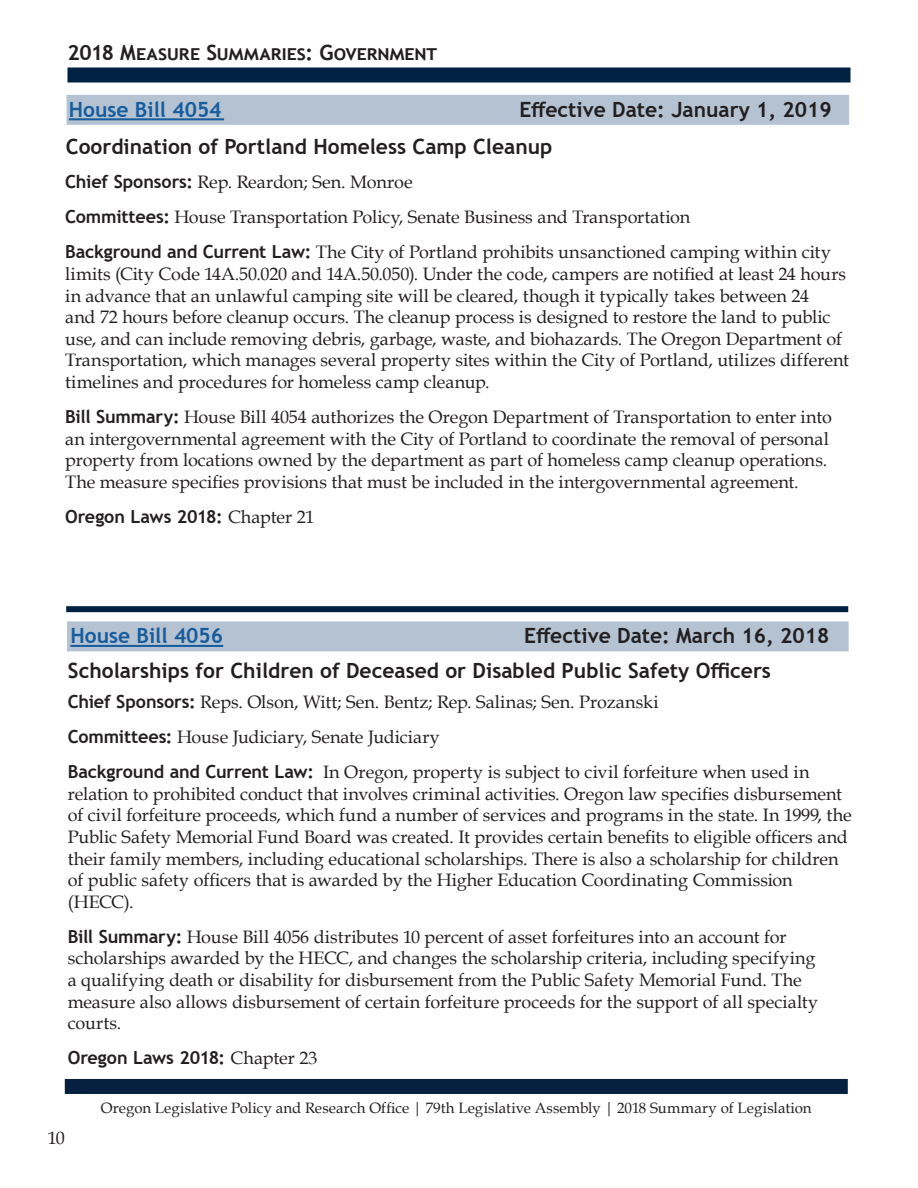
<style>
.page{position:relative;width:918px;height:1188px;background:#fff}
.page>*{position:absolute;margin:0;border:0;box-sizing:border-box;transform-origin:0 0}
.Bill_Title{font:700 21px "Trebuchet MS";color:#231f20}
.Committee_Name{font:700 21px "Trebuchet MS";color:#231f20}
.Bill_Title-2{font:700 21px "Trebuchet MS";color:#175d9e}
.t1{font:18px/21.6px "Book Antiqua";color:#231f20}
.t2{font:700 18px "Trebuchet MS";letter-spacing:-.005em;color:#231f20}
.t3{font:15px "Book Antiqua";letter-spacing:.005em;color:#231f20}
.s1{font-family:"Trebuchet MS";font-weight:700}
.s2{font-family:"Book Antiqua";font-weight:400}
</style>
<div class="page">
<div style="left:68px;top:68px;width:782px;height:14px;background:#002141"></div>
<div style="left:65px;top:1079px;width:783px;height:15px;background:#06213f"></div>
<div style="left:67px;top:95px;width:782px;height:30px;background:#b5c2d2"></div>
<hr style="left:69px;top:118px;width:155px;height:2px;background:#175d9e">
<div style="left:67px;top:621px;width:782px;height:30px;background:#b5c2d2"></div>
<hr style="left:70px;top:645px;width:153px;height:2px;background:#175d9e">
<div style="left:66px;top:606px;width:782px;height:6px;background:#002141"></div>
<p class="Committee_Name" style="left:68px;top:39px;width:369px">2018 Measure Summaries: Government</p>
<p class="Bill_Title-2" style="left:69px;top:96px;width:154px">House Bill 4054</p>
<p class="Bill_Title" style="left:519px;top:96px;width:314px">Effective Date: January 1, 2019</p>
<p class="Bill_Title" style="left:66px;top:133px;width:488px">Coordination of Portland Homeless Camp Cleanup</p>
<p class="t1" style="left:65px;top:171px;width:349px"><span class="s1">Chief Sponsors:</span> Rep. Reardon; Sen. Monroe</p>
<p class="t1" style="left:65px;top:206px;width:627px"><span class="s1">Committees:</span> House Transportation Policy, Senate Business and Transportation</p>
<p class="t1" style="left:65px;top:241px;width:786px"><span class="s1">Background and Current Law:</span> The City of Portland prohibits unsanctioned camping within city limits (City Code 14A.50.020 and 14A.50.050). Under the code, campers are notified at least 24 hours in advance that an unlawful camping site will be cleared, though it typically takes between 24<br>and 72 hours before cleanup occurs. The cleanup process is designed to restore the land to public use, and can include removing debris, garbage, waste, and biohazards. The Oregon Department of Transportation, which manages several property sites within the City of Portland, utilizes different timelines and procedures for homeless camp cleanup.</p>
<p class="t1" style="left:65px;top:406px;width:768px"><span class="s1">Bill Summary:</span> House Bill 4054 authorizes the Oregon Department of Transportation to enter into an intergovernmental agreement with the City of Portland to coordinate the removal of personal property from locations owned by the department as part of homeless camp cleanup operations.<br>The measure specifies provisions that must be included in the intergovernmental agreement.</p>
<p class="t2" style="left:65px;top:505px;width:251px">Oregon Laws 2018: <span class="s2">Chapter 21</span></p>
<p class="Bill_Title-2" style="left:70px;top:623px;width:154px">House Bill 4056</p>
<p class="Bill_Title" style="left:524px;top:623px;width:307px">Effective Date: March 16, 2018</p>
<p class="Bill_Title" style="left:68px;top:657px;width:705px">Scholarships for Children of Deceased or Disabled Public Safety Officers</p>
<p class="t1" style="left:68px;top:691px;width:593px"><span class="s1">Chief Sponsors:</span> Reps. Olson, Witt; Sen. Bentz; Rep. Salinas; Sen. Prozanski</p>
<p class="t1" style="left:68px;top:726px;width:374px"><span class="s1">Committees:</span> House Judiciary, Senate Judiciary</p>
<p class="t1" style="left:68px;top:761px;width:786px"><span class="s1">Background and Current Law:</span> In Oregon, property is subject to civil forfeiture when used in relation to prohibited conduct that involves criminal activities. Oregon law specifies disbursement of civil forfeiture proceeds, which fund a number of services and programs in the state. In 1999, the Public Safety Memorial Fund Board was created. It provides certain benefits to eligible officers and their family members, including educational scholarships. There is also a scholarship for children of public safety officers that is awarded by the Higher Education Coordinating Commission (HECC).</p>
<p class="t1" style="left:68px;top:926px;width:752px"><span class="s1">Bill Summary:</span> House Bill 4056 distributes 10 percent of asset forfeitures into an account for scholarships awarded by the HECC, and changes the scholarship criteria, including specifying a qualifying death or disability for disbursement from the Public Safety Memorial Fund. The measure also allows disbursement of certain forfeiture proceeds for the support of all specialty courts.</p>
<p class="t2" style="left:68px;top:1047px;width:251px">Oregon Laws 2018: <span class="s2">Chapter 23</span></p>
<p class="t1" style="left:48px;top:1127px;width:18px">10</p>
<p class="t3" style="left:101px;top:1097px;width:712px">Oregon Legislative Policy and Research Office | 79th Legislative Assembly | 2018 Summary of Legislation</p>
</div>
